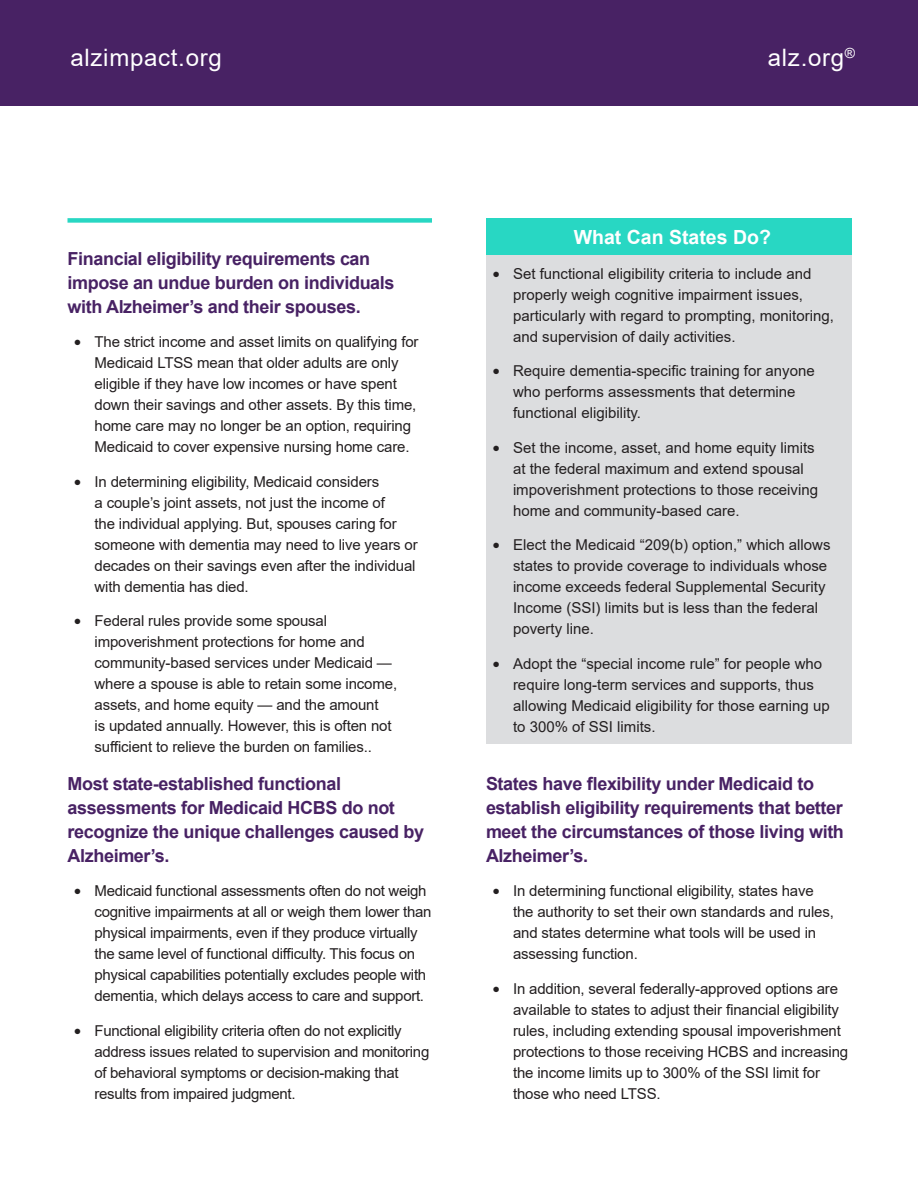
<style>
.page{position:relative;width:918px;height:1188px;background:#fff}
.page>*{position:absolute;margin:0;border:0;box-sizing:border-box;transform-origin:0 0}
.t1{font:24px "Arial";letter-spacing:.03em;color:#fff}
.t2{font:700 19.5px "Arial";color:#fff}
.t3{font:700 18px/24px "Arial";letter-spacing:-.02em;color:#482264}
.t4{font:15px/21px "Arial";letter-spacing:-.01em;color:#231f20}
.s1{font-family:"Houschka Alt Pro";font-weight:500;font-size:13.5px}
</style>
<div class="page">
<div style="left:68px;top:218px;width:364px;height:5px;background:#28d7c3"></div>
<div style="left:0;top:0;width:918px;height:106px;background:#482264"></div>
<div style="left:486px;top:218px;width:366px;height:37px;background:#28d7c3"></div>
<div style="left:486px;top:255px;width:366px;height:489px;background:#dcdddf"></div>
<p class="t1" style="left:70px;top:41px;width:153px">alzimpact.org</p>
<p class="t1" style="left:768px;top:41px;width:89px">alz.org<sup>®</sup></p>
<p class="t3" style="left:68px;top:247px;width:329px">Financial eligibility requirements can impose an undue burden on individuals with Alzheimer’s and their spouses.</p>
<p class="t4" style="left:94px;top:331px;width:326px;text-indent:-20px"><span class="s1">•</span> The strict income and asset limits on qualifying for Medicaid LTSS mean that older adults are only eligible if they have low incomes or have spent down their savings and other assets. By this time, home care may no longer be an option, requiring Medicaid to cover expensive nursing home care.</p>
<p class="t4" style="left:94px;top:471px;width:325px;text-indent:-20px"><span class="s1">•</span> In determining eligibility, Medicaid considers<br>a couple’s joint assets, not just the income of<br>the individual applying. But, spouses caring for someone with dementia may need to live years or decades on their savings even after the individual with dementia has died.</p>
<p class="t4" style="left:94px;top:610px;width:304px;text-indent:-20px"><span class="s1">•</span> Federal rules provide some spousal impoverishment protections for home and community-based services under Medicaid — where a spouse is able to retain some income, assets, and home equity — and the amount<br>is updated annually. However, this is often not sufficient to relieve the burden on families..</p>
<p class="t3" style="left:68px;top:772px;width:358px">Most state-established functional assessments for Medicaid HCBS do not recognize the unique challenges caused by<br>Alzheimer’s.</p>
<p class="t4" style="left:94px;top:880px;width:339px;text-indent:-20px"><span class="s1">•</span> Medicaid functional assessments often do not weigh cognitive impairments at all or weigh them lower than physical impairments, even if they produce virtually the same level of functional difficulty. This focus on physical capabilities potentially excludes people with dementia, which delays access to care and support.</p>
<p class="t4" style="left:94px;top:1020px;width:336px;text-indent:-20px"><span class="s1">•</span> Functional eligibility criteria often do not explicitly address issues related to supervision and monitoring of behavioral symptoms or decision-making that results from impaired judgment.</p>
<p class="t2" style="left:574px;top:223px;width:199px">What Can States Do?</p>
<p class="t4" style="left:513px;top:263px;width:322px;text-indent:-20px"><span class="s1">•</span> Set functional eligibility criteria to include and properly weigh cognitive impairment issues, particularly with regard to prompting, monitoring, and supervision of daily activities.</p>
<p class="t4" style="left:513px;top:360px;width:303px;text-indent:-20px"><span class="s1">•</span> Require dementia-specific training for anyone who performs assessments that determine functional eligibility.</p>
<p class="t4" style="left:513px;top:437px;width:307px;text-indent:-20px"><span class="s1">•</span> Set the income, asset, and home equity limits at the federal maximum and extend spousal impoverishment protections to those receiving home and community-based care.</p>
<p class="t4" style="left:513px;top:534px;width:319px;text-indent:-20px"><span class="s1">•</span> Elect the Medicaid “209(b) option,” which allows states to provide coverage to individuals whose income exceeds federal Supplemental Security Income (SSI) limits but is less than the federal poverty line.</p>
<p class="t4" style="left:513px;top:653px;width:318px;text-indent:-20px"><span class="s1">•</span> Adopt the “special income rule” for people who require long-term services and supports, thus allowing Medicaid eligibility for those earning up to 300% of SSI limits.</p>
<p class="t3" style="left:486px;top:772px;width:359px">States have flexibility under Medicaid to establish eligibility requirements that better meet the circumstances of those living with Alzheimer’s.</p>
<p class="t4" style="left:513px;top:880px;width:322px;text-indent:-20px"><span class="s1">•</span> In determining functional eligibility, states have the authority to set their own standards and rules, and states determine what tools will be used in assessing function.</p>
<p class="t4" style="left:513px;top:978px;width:337px;text-indent:-20px"><span class="s1">•</span> In addition, several federally-approved options are available to states to adjust their financial eligibility rules, including extending spousal impoverishment protections to those receiving HCBS and increasing the income limits up to 300% of the SSI limit for those who need LTSS.</p>
</div>
